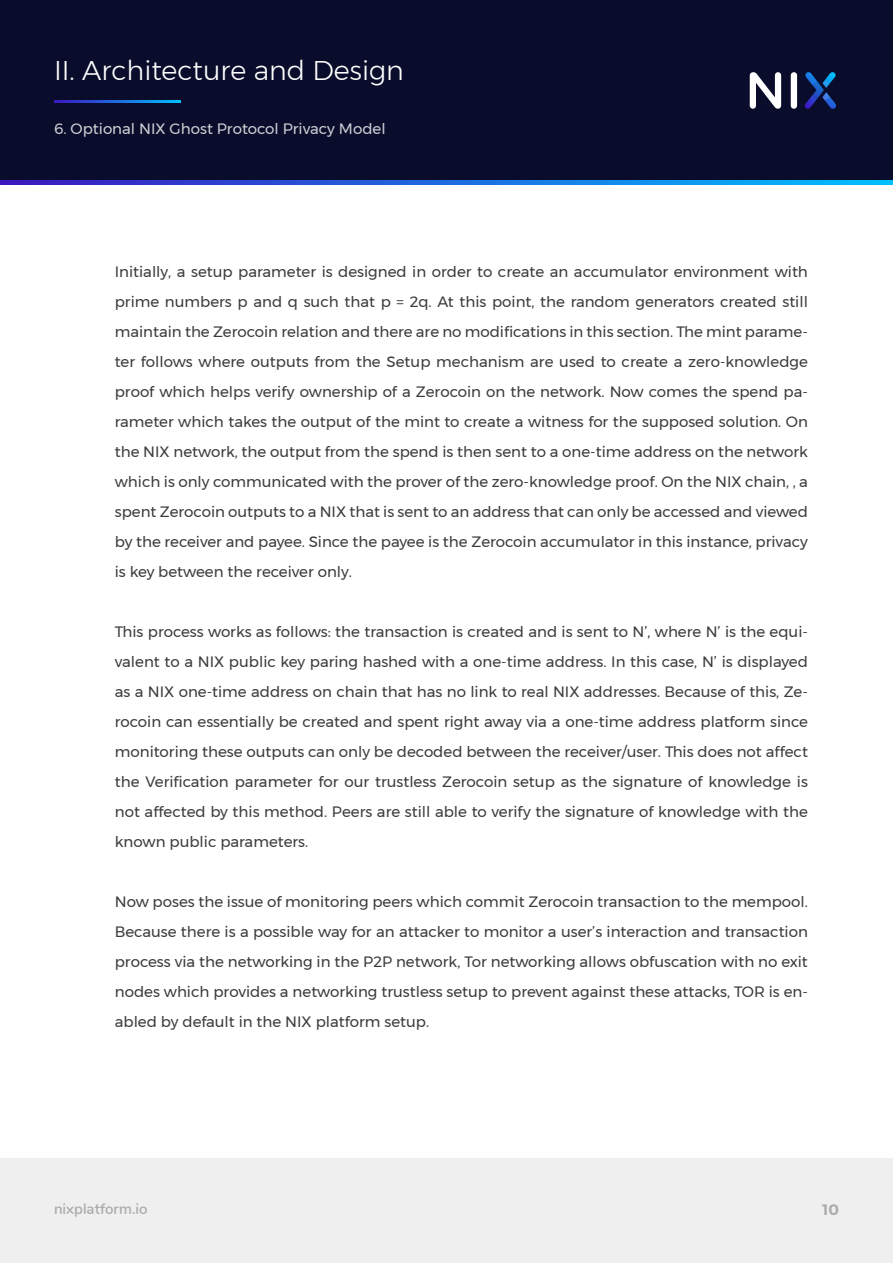
<style>
.page{position:relative;width:893px;height:1263px;background:#fff}
.page>*{position:absolute;margin:0;border:0;box-sizing:border-box;transform-origin:0 0}
.t1{font:300 27px "Montserrat";color:#fff}
.t2{font:15px/30px "Montserrat";color:#3c3c3c;text-align:justify}
.t3{font:15px "Montserrat";color:#fff}
.t4{font:600 15px "Nunito";color:#aaa}
.t5{font:600 15px "Montserrat";color:#aaa}
</style>
<div class="page">
<div style="left:0;top:0;width:893px;height:181px;background:#090d2b"></div>
<svg style="left:54px;top:101px;width:126px;height:1px"></svg>
<svg style="left:1px;top:180px;width:892px;height:4px;background:#1e6bde"></svg>
<div style="left:1px;top:1159px;width:892px;height:104px;background:#efefef"></div>
<svg style="left:750px;top:72px;width:31px;height:37px"></svg>
<div style="left:791px;top:72px;width:6px;height:37px;background:#fff;border-radius:3px"></div>
<svg style="left:805px;top:72px;width:31px;height:37px"></svg>
<h1 class="t1" style="left:54px;top:50px;width:351px">II. Architecture and Design</h1>
<p class="t3" style="left:54px;top:117px;width:333px">6. Optional NIX Ghost Protocol Privacy Model</p>
<p class="t2" style="left:115px;top:256px;width:695px">Initially, a setup parameter is designed in order to create an accumulator environment with prime numbers p and q such that p = 2q. At this point, the random generators created still maintain the Zerocoin relation and there are no modifications in this section. The mint parame&shy;ter follows where outputs from the Setup mechanism are used to create a zero-knowledge proof which helps verify ownership of a Zerocoin on the network. Now comes the spend pa&shy;rameter which takes the output of the mint to create a witness for the supposed solution. On the NIX network, the output from the spend is then sent to a one-time address on the network which is only communicated with the prover of the zero-knowledge proof. On the NIX chain, , a spent Zerocoin outputs to a NIX that is sent to an address that can only be accessed and viewed by the receiver and payee. Since the payee is the Zerocoin accumulator in this instance, privacy is key between the receiver only.</p>
<p class="t2" style="left:115px;top:616px;width:695px">This process works as follows: the transaction is created and is sent to N’, where N’ is the equi&shy;valent to a NIX public key paring hashed with a one-time address. In this case, N’ is displayed as a NIX one-time address on chain that has no link to real NIX addresses. Because of this, Ze&shy;rocoin can essentially be created and spent right away via a one-time address platform since monitoring these outputs can only be decoded between the receiver/user. This does not affect the Verification parameter for our trustless Zerocoin setup as the signature of knowledge is not affected by this method. Peers are still able to verify the signature of knowledge with the known public parameters.</p>
<p class="t2" style="left:115px;top:886px;width:695px">Now poses the issue of monitoring peers which commit Zerocoin transaction to the mempool.<br>Because there is a possible way for an attacker to monitor a user’s interaction and transaction process via the networking in the P2P network, Tor networking allows obfuscation with no exit nodes which provides a networking trustless setup to prevent against these attacks, TOR is en&shy;abled by default in the NIX platform setup.</p>
<p class="t4" style="left:54px;top:1197px;width:95px">nixplatform.io</p>
<p class="t5" style="left:822px;top:1198px;width:18px">10</p>
</div>
